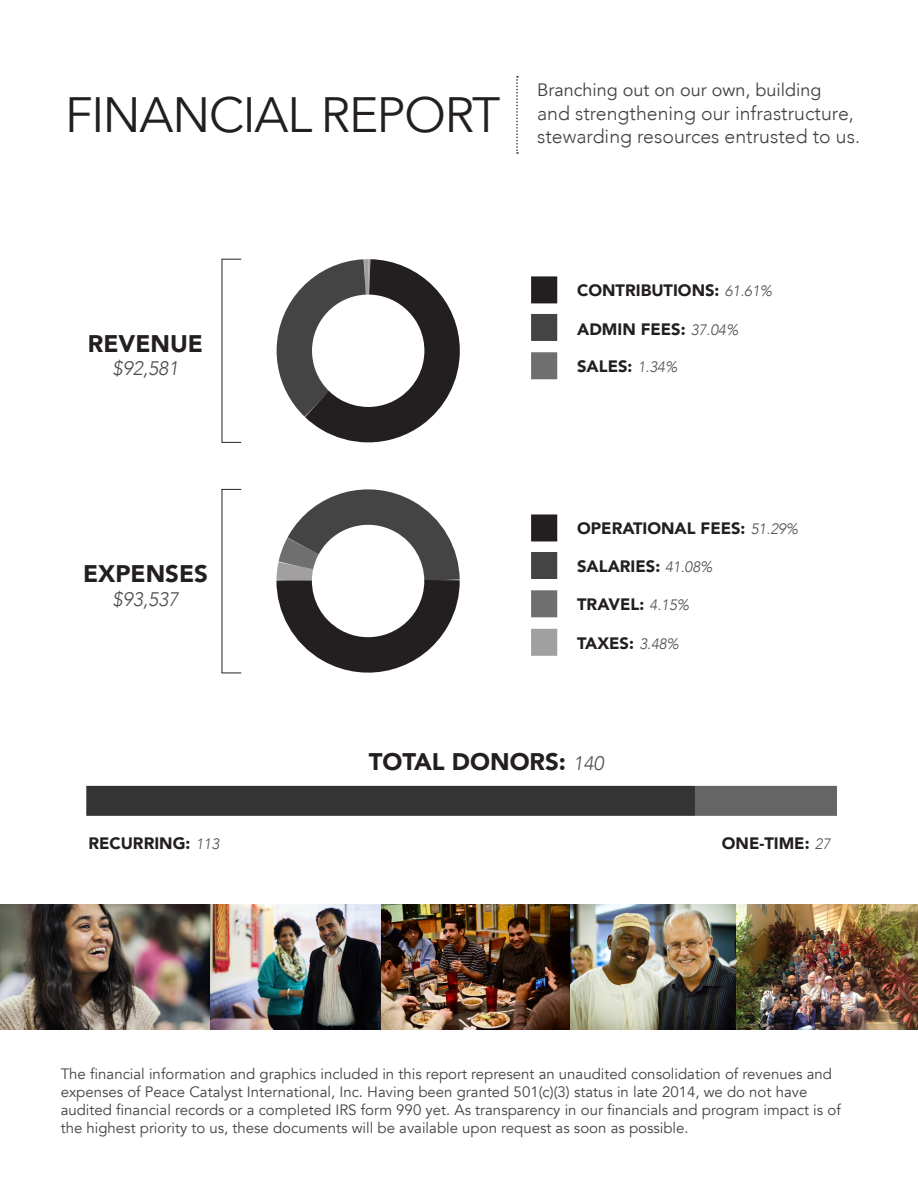
<style>
.page{position:relative;width:918px;height:1188px;background:#fff}
.page>*{position:absolute;margin:0;border:0;box-sizing:border-box;transform-origin:0 0}
.t1{font:49.5px "Avenir Next";letter-spacing:-.03em;color:#231f20}
.t2{font:900 24px "Avenir";color:#231f20}
.t3{font:300 19.5px/23.4px "Avenir";color:#434242}
.t4{font:italic 300 19.5px "Avenir";color:#4e4d4e}
.t5{font:18px "Avenir";color:#434242}
.t6{font:900 16.5px "Avenir";color:#231f20}
.t7{font:15px/18px "Avenir";color:#434242}
.s1{font-weight:300;font-style:italic;font-size:15px;color:#4e4d4e}
.s2{font-weight:300;font-style:italic;font-size:19.5px;color:#4e4d4e}
</style>
<div class="page">
<img style="left:0;top:904px;width:564px;height:125px">
<img style="left:564px;top:904px;width:172px;height:125px">
<img style="left:736px;top:904px;width:182px;height:125px">
<svg style="left:516px;top:76px;width:2px;height:78px"></svg>
<hr style="left:222px;top:259px;width:1px;height:183px;background:#231f20">
<hr style="left:222px;top:489px;width:1px;height:184px;background:#231f20">
<svg style="left:222px;top:259px;width:19px;height:1px"></svg>
<svg style="left:222px;top:489px;width:19px;height:1px"></svg>
<svg style="left:222px;top:442px;width:19px;height:1px"></svg>
<svg style="left:222px;top:673px;width:19px;height:1px"></svg>
<div style="left:531px;top:276px;width:26px;height:27px;background:#231f20"></div>
<div style="left:531px;top:514px;width:26px;height:27px;background:#231f20"></div>
<div style="left:531px;top:314px;width:26px;height:27px;background:#444"></div>
<div style="left:531px;top:552px;width:26px;height:27px;background:#444"></div>
<div style="left:531px;top:352px;width:26px;height:27px;background:#706f6f"></div>
<div style="left:531px;top:590px;width:26px;height:27px;background:#706f6f"></div>
<div style="left:531px;top:629px;width:26px;height:27px;background:#a29fa0"></div>
<div style="left:86px;top:786px;width:609px;height:30px;background:#353434"></div>
<div style="left:695px;top:786px;width:142px;height:30px;background:#666565"></div>
<svg style="left:276px;top:489px;width:184px;height:184px"></svg>
<svg style="left:276px;top:259px;width:184px;height:184px"></svg>
<p class="t1" style="left:65px;top:73px;width:437px">FINANCIAL REPORT</p>
<p class="t5" style="left:537px;top:79px;width:286px">Branching out on our own, building</p>
<p class="t3" style="left:537px;top:101px;width:325px">and strengthening our infrastructure, stewarding resources entrusted to us.</p>
<p class="t2" style="left:88px;top:323px;width:117px">REVENUE</p>
<p class="t4" style="left:113px;top:357px;width:67px">$92,581</p>
<p class="t6" style="left:577px;top:276px;width:196px">CONTRIBUTIONS: <span class="s1">61.61%</span></p>
<p class="t6" style="left:577px;top:315px;width:163px">ADMIN FEES: <span class="s1">37.04%</span></p>
<p class="t6" style="left:577px;top:352px;width:102px">SALES: <span class="s1">1.34%</span></p>
<p class="t2" style="left:83px;top:553px;width:126px">EXPENSES</p>
<p class="t4" style="left:113px;top:587px;width:67px">$93,537</p>
<p class="t6" style="left:577px;top:514px;width:222px">OPERATIONAL FEES: <span class="s1">51.29%</span></p>
<p class="t6" style="left:577px;top:552px;width:137px">SALARIES: <span class="s1">41.08%</span></p>
<p class="t6" style="left:577px;top:591px;width:113px">TRAVEL: <span class="s1">4.15%</span></p>
<p class="t6" style="left:577px;top:629px;width:103px">TAXES: <span class="s1">3.48%</span></p>
<p class="t2" style="left:369px;top:742px;width:236px">TOTAL DONORS: <span class="s2">140</span></p>
<p class="t6" style="left:88px;top:829px;width:132px">RECURRING: <span class="s1">113</span></p>
<p class="t6" style="left:722px;top:829px;width:110px">ONE-TIME: <span class="s1">27</span></p>
<p class="t7" style="left:61px;top:1065px;width:782px">The financial information and graphics included in this report represent an unaudited consolidation of revenues and expenses of Peace Catalyst International, Inc. Having been granted 501(c)(3) status in late 2014, we do not have audited financial records or a completed IRS form 990 yet. As transparency in our financials and program impact is of the highest priority to us, these documents will be available upon request as soon as possible.</p>
</div>
